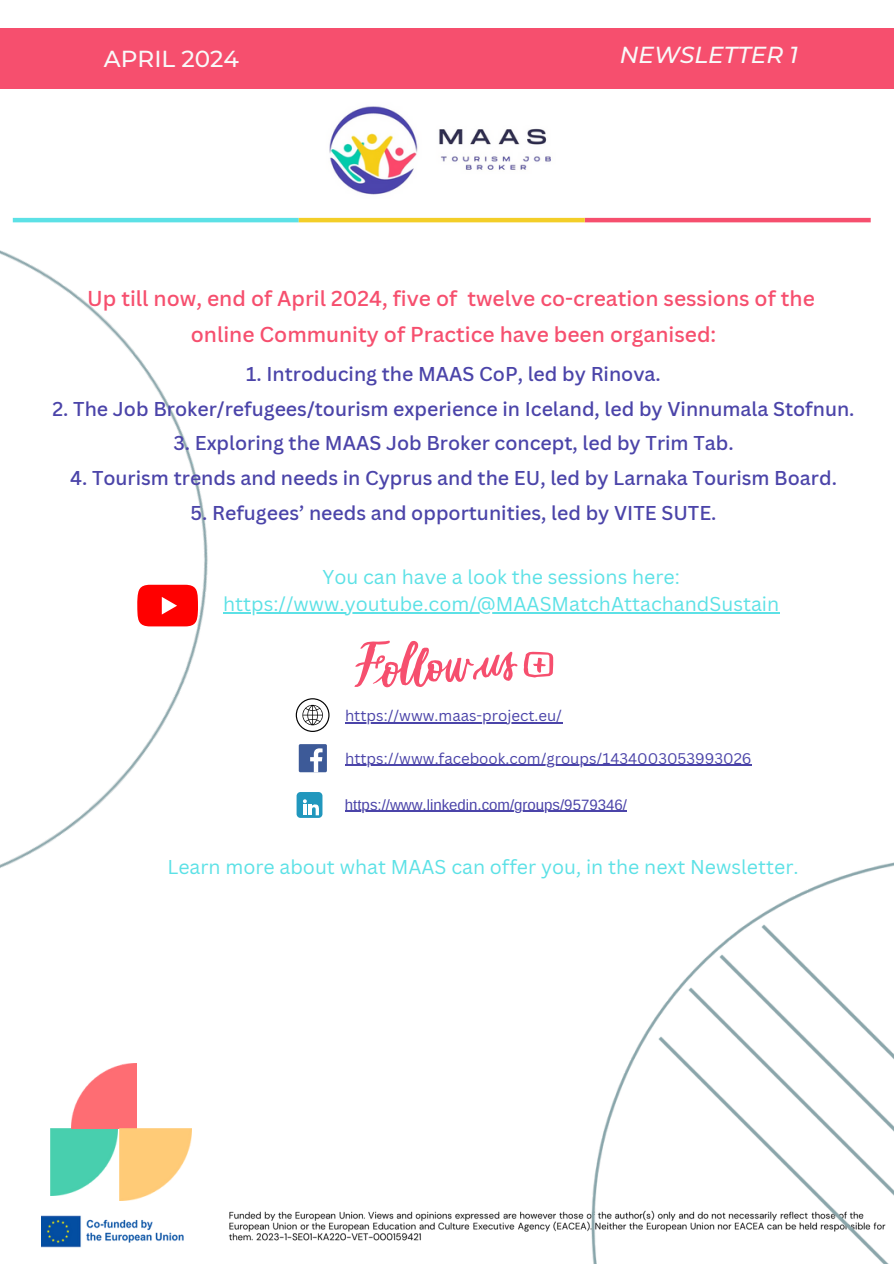
<style>
.page{position:relative;width:894px;height:1264px;background:#fff}
.page>*{position:absolute;margin:0;border:0;box-sizing:border-box;transform-origin:0 0}
.t1{font:italic 500 23.1px "Montserrat";color:#f9f9f9}
.t2{font:500 23.1px "Montserrat";color:#f9f9f9}
.t3{font:500 21px/36px "Canva Sans";color:#f64f6e;text-align:center}
.t4{font:500 19.5px "Canva Sans";color:#4b44a9}
.t5{font:19.5px "Canva Sans";color:#5ce1e6}
.t6{font:15px "Canva Sans";color:#4b44a9}
.t7{font:15px "Arimo";color:#4b44a9}
</style>
<div class="page">
<div style="left:0;top:28px;width:893px;height:61px;background:#f64f6e"></div>
<img style="left:228px;top:1211px;width:356px;height:30px">
<img style="left:42px;top:1215px;width:142px;height:32px">
<hr style="left:584px;top:218px;width:286px;height:4px;background:#f64f6e">
<img style="left:330px;top:106px;width:221px;height:86px">
<hr style="left:299px;top:218px;width:285px;height:4px;background:#f3ce28">
<img style="left:51px;top:1128px;width:66px;height:66px">
<img style="left:71px;top:1063px;width:65px;height:65px">
<img style="left:120px;top:1128px;width:72px;height:72px">
<img style="left:584px;top:810px;width:309px;height:453px">
<img style="left:719px;top:954px;width:42px;height:33px">
<img style="left:761px;top:924px;width:132px;height:63px">
<img style="left:658px;top:1036px;width:30px;height:227px">
<img style="left:688px;top:987px;width:205px;height:276px">
<img style="left:0;top:142px;width:390px;height:726px">
<svg style="left:353px;top:640px;width:200px;height:49px"></svg>
<div style="left:299px;top:744px;width:28px;height:28px;background:#3d5a98;border-radius:2px"></div>
<svg style="left:310px;top:748px;width:12px;height:24px"></svg>
<div style="left:296px;top:792px;width:26px;height:26px;background:#2197bd;border-radius:4px"></div>
<svg style="left:303px;top:799px;width:16px;height:16px"></svg>
<svg style="left:296px;top:698px;width:33px;height:34px"></svg>
<svg style="left:137px;top:584px;width:61px;height:42px;background:#fe1e1e"></svg>
<hr style="left:345px;top:722px;width:217px;height:1px;background:#4b44a9">
<hr style="left:345px;top:765px;width:406px;height:1px;background:#4b44a9">
<hr style="left:345px;top:810px;width:281px;height:2px;background:#4b44a9">
<hr style="left:223px;top:612px;width:556px;height:1px;background:#5ce1e6">
<p class="t2" style="left:104px;top:45px;width:136px">APRIL 2024</p>
<h3 class="t1" style="left:619px;top:41px;width:180px">NEWSLETTER 1</h3>
<p class="t3" style="left:87px;top:280px;width:729px">Up till now, end of April 2024, five of twelve co-creation sessions of the online Community of Practice have been organised:</p>
<p class="t4" style="left:246px;top:360px;width:416px">1. Introducing the MAAS CoP, led by Rinova.</p>
<p class="t4" style="left:52px;top:395px;width:803px">2. The Job Broker/refugees/tourism experience in Iceland, led by Vinnumala Stofnun.</p>
<p class="t4" style="left:173px;top:429px;width:561px">3. Exploring the MAAS Job Broker concept, led by Trim Tab.</p>
<p class="t4" style="left:70px;top:464px;width:768px">4. Tourism trends and needs in Cyprus and the EU, led by Larnaka Tourism Board.</p>
<p class="t4" style="left:190px;top:499px;width:527px">5. Refugees’ needs and opportunities, led by VITE SUTE.</p>
<p class="t5" style="left:322px;top:563px;width:359px">You can have a look the sessions here:</p>
<p class="t5" style="left:223px;top:590px;width:557px">https://www.youtube.com/@MAASMatchAttachandSustain</p>
<p class="t6" style="left:345px;top:704px;width:218px">https://www.maas-project.eu/</p>
<p class="t6" style="left:345px;top:747px;width:408px">https://www.facebook.com/groups/1434003053993026</p>
<p class="t7" style="left:345px;top:796px;width:283px">https://www.linkedin.com/groups/9579346/</p>
<p class="t5" style="left:167px;top:853px;width:632px">Learn more about what MAAS can offer you, in the next Newsletter.</p>
</div>
